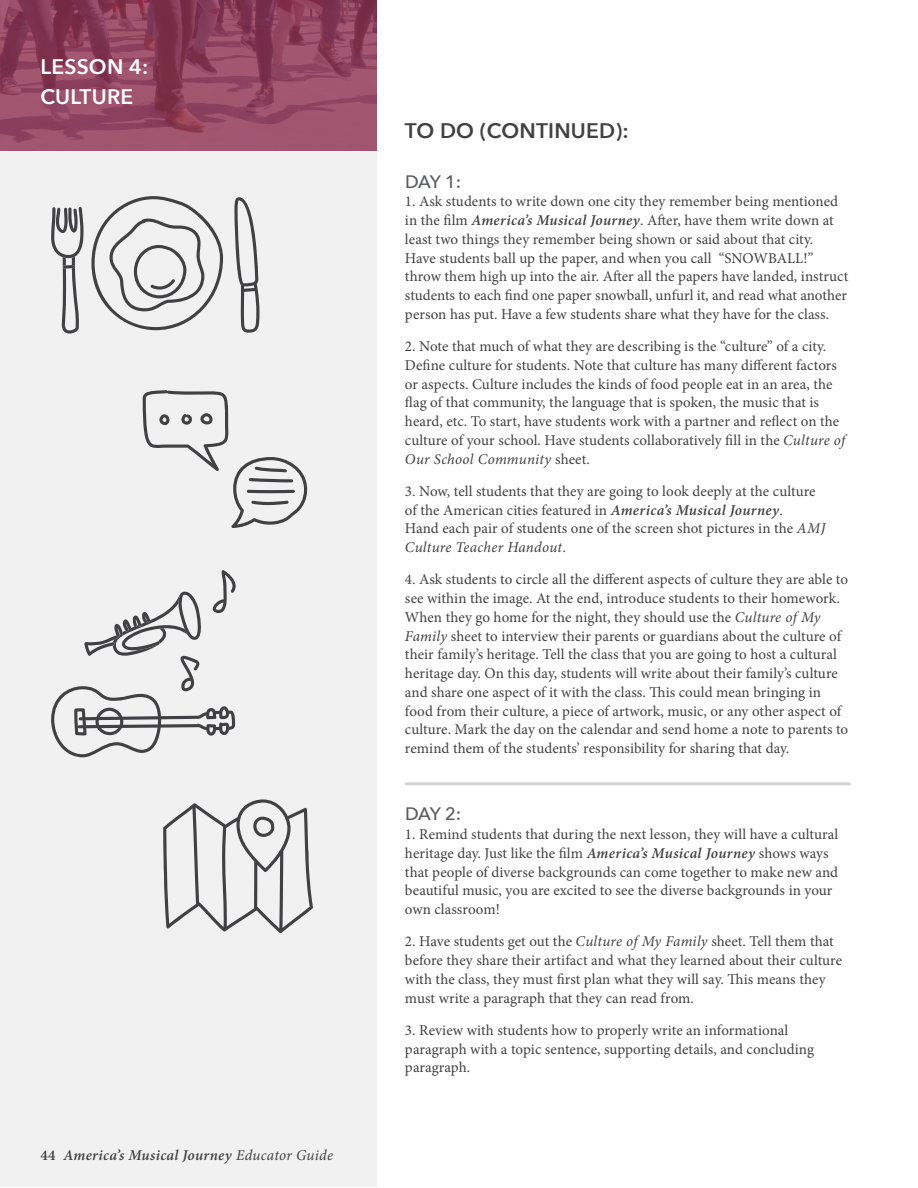
<style>
.page{position:relative;width:918px;height:1188px;background:#fff}
.page>*{position:absolute;margin:0;border:0;box-sizing:border-box;transform-origin:0 0}
.t1{font:600 21px "Avenir Next";letter-spacing:.01em;color:#414042}
.t2{font:600 21px/30px "Avenir Next";letter-spacing:.01em;color:#fff}
.t3{font:500 18px "Avenir Next";letter-spacing:-.04em;color:#58595b}
.t4{font:15px/18.8px "Minion Pro";color:#414042}
.t5{font:italic 600 15px "Minion Pro";letter-spacing:.02em;color:#414042}
.s1{font-style:normal}
.s2{font-weight:400}
.s3{font-weight:600;font-style:italic}
.s4{font-style:italic}
</style>
<div class="page">
<div style="left:0;top:0;width:376px;height:1186px;background:#f1f1f2"></div>
<svg style="left:0;top:0;width:376px;height:150px;background:#924560"></svg>
<hr style="left:405px;top:782px;width:446px;height:3px;background:#d1d3d4">
<svg style="left:163px;top:799px;width:150px;height:134px"></svg>
<svg style="left:91px;top:196px;width:132px;height:134px"></svg>
<svg style="left:51px;top:207px;width:33px;height:127px"></svg>
<svg style="left:234px;top:197px;width:25px;height:136px"></svg>
<svg style="left:51px;top:570px;width:185px;height:187px"></svg>
<svg style="left:143px;top:390px;width:164px;height:138px"></svg>
<h1 class="t2" style="left:40px;top:51px;width:109px">LESSON 4:<br>CULTURE</h1>
<p class="t5" style="left:40px;top:1145px;width:294px"><span class="s1">44</span> America’s Musical Journey <span class="s2">Educator Guide</span></p>
<h1 class="t1" style="left:405px;top:113px;width:225px">TO DO (CONTINUED):</h1>
<p class="t3" style="left:405px;top:166px;width:58px">DAY 1:</p>
<p class="t4" style="left:405px;top:192px;width:445px">1. Ask students to write down one city they remember being mentioned in the film <span class="s3">America’s Musical Journey</span>. After, have them write down at least two things they remember being shown or said about that city.<br>Have students ball up the paper, and when you call “SNOWBALL!” throw them high up into the air. After all the papers have landed, instruct students to each find one paper snowball, unfurl it, and read what another person has put. Have a few students share what they have for the class.</p>
<p class="t4" style="left:405px;top:337px;width:442px">2. Note that much of what they are describing is the “culture” of a city.<br>Define culture for students. Note that culture has many different factors or aspects. Culture includes the kinds of food people eat in an area, the flag of that community, the language that is spoken, the music that is heard, etc. To start, have students work with a partner and reflect on the culture of your school. Have students collaboratively fill in the <span class="s4">Culture of Our School Community</span> sheet.</p>
<p class="t4" style="left:405px;top:482px;width:422px">3. Now, tell students that they are going to look deeply at the culture of the American cities featured in <span class="s3">America’s Musical Journey</span>.<br>Hand each pair of students one of the screen shot pictures in the <span class="s4">AMJ Culture Teacher Handout</span>.</p>
<p class="t4" style="left:405px;top:570px;width:445px">4. Ask students to circle all the different aspects of culture they are able to see within the image. At the end, introduce students to their homework.<br>When they go home for the night, they should use the <span class="s4">Culture of My Family</span> sheet to interview their parents or guardians about the culture of their family’s heritage. Tell the class that you are going to host a cultural heritage day. On this day, students will write about their family’s culture and share one aspect of it with the class. This could mean bringing in food from their culture, a piece of artwork, music, or any other aspect of culture. Mark the day on the calendar and send home a note to parents to remind them of the students’ responsibility for sharing that day.</p>
<p class="t3" style="left:405px;top:799px;width:58px">DAY 2:</p>
<p class="t4" style="left:405px;top:825px;width:435px">1. Remind students that during the next lesson, they will have a cultural heritage day. Just like the film <span class="s3">America’s Musical Journey</span> shows ways that people of diverse backgrounds can come together to make new and beautiful music, you are excited to see the diverse backgrounds in your own classroom!</p>
<p class="t4" style="left:405px;top:932px;width:439px">2. Have students get out the <span class="s4">Culture of My Family</span> sheet. Tell them that before they share their artifact and what they learned about their culture with the class, they must first plan what they will say. This means they must write a paragraph that they can read from.</p>
<p class="t4" style="left:405px;top:1021px;width:411px">3. Review with students how to properly write an informational paragraph with a topic sentence, supporting details, and concluding paragraph.</p>
</div>
